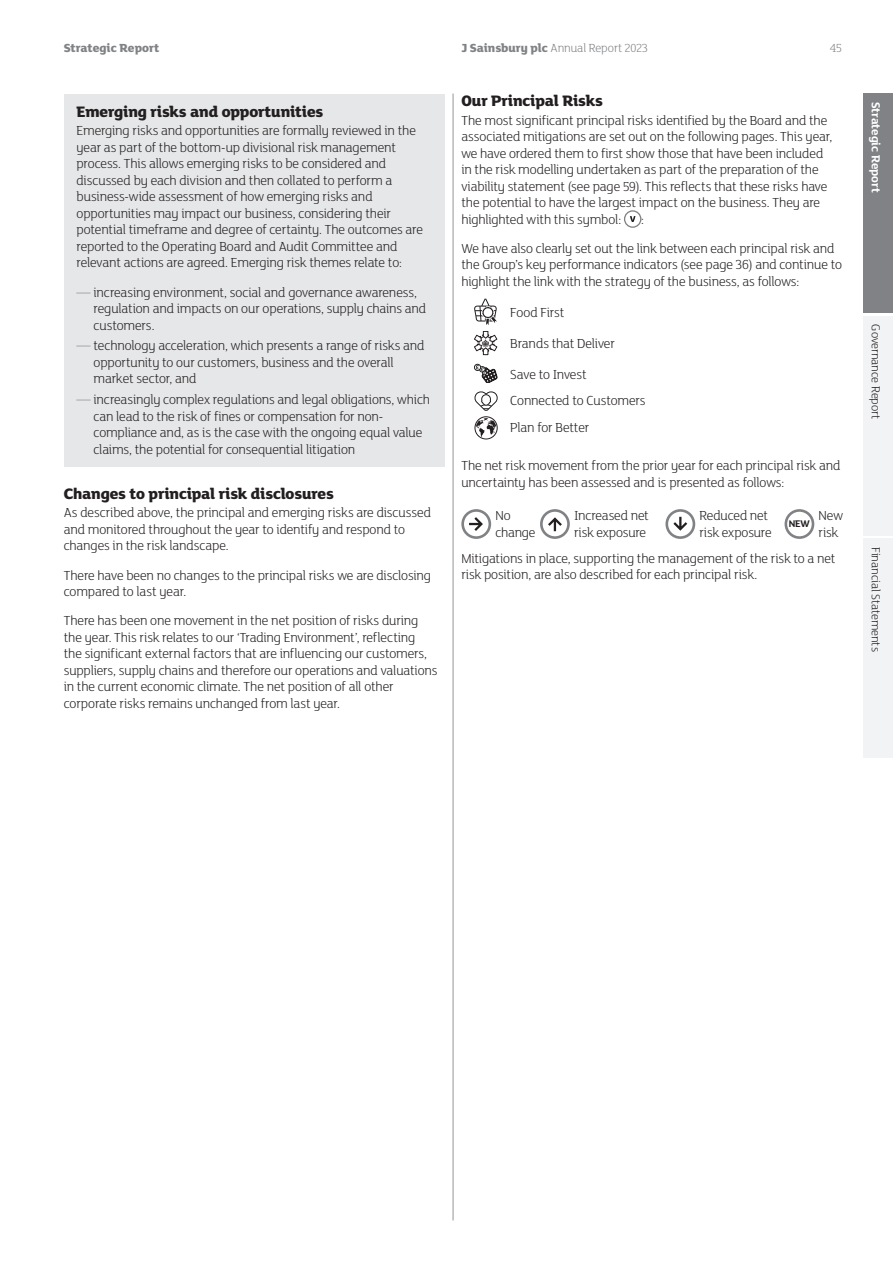
<style>
.page{position:relative;width:893px;height:1263px;background:#fff}
.page>*{position:absolute;margin:0;border:0;box-sizing:border-box;transform-origin:0 0}
.t1{font:800 16.5px "Mary Ann";letter-spacing:-.01em;color:#231f20}
.t2{font:300 14.25px/16.5px "Mary Ann";letter-spacing:-.01em;color:#231f20}
.t3{font:300 12.75px "Mary Ann";letter-spacing:-.005em;color:#231f20}
.t4{font:300 12.75px "Mary Ann";color:#808285}
.t5{font:800 12.75px "Mary Ann";color:#808285}
.t6{font:700 12.75px "Mary Ann";color:#fff}
.t7{font:700 10.5px "Mary Ann";color:#231f20}
.s1{font-weight:800}
.s2{color:#808285}
</style>
<div class="page">
<div style="left:64px;top:94px;width:380px;height:372px;background:#e6e7e9"></div>
<div style="left:624px;top:210px;width:17px;height:18px;border:1px solid #808285;border-radius:50%"></div>
<svg style="left:630px;top:216px;width:5px;height:6px"></svg>
<svg style="left:474px;top:299px;width:23px;height:26px"></svg>
<svg style="left:474px;top:331px;width:23px;height:24px"></svg>
<div style="left:474px;top:364px;width:7px;height:6px;background:#929090;border-radius:50%"></div>
<div style="left:474px;top:364px;width:7px;height:7px;border:1px solid #231f20;border-radius:50%"></div>
<svg style="left:476px;top:364px;width:21px;height:19px"></svg>
<svg style="left:475px;top:391px;width:23px;height:20px"></svg>
<svg style="left:476px;top:418px;width:20px;height:19px"></svg>
<div style="left:475px;top:416px;width:23px;height:23px;border:1px solid #231f20;border-radius:50%"></div>
<div style="left:461px;top:509px;width:30px;height:30px;border:3px solid #808285;border-radius:50%"></div>
<svg style="left:469px;top:517px;width:14px;height:14px"></svg>
<div style="left:540px;top:509px;width:30px;height:30px;border:3px solid #808285;border-radius:50%"></div>
<svg style="left:548px;top:517px;width:14px;height:14px"></svg>
<div style="left:665px;top:509px;width:30px;height:30px;border:3px solid #808285;border-radius:50%"></div>
<svg style="left:673px;top:517px;width:14px;height:14px"></svg>
<div style="left:784px;top:509px;width:30px;height:30px;border:3px solid #808285;border-radius:50%"></div>
<div style="left:863px;top:316px;width:30px;height:220px;background:#f2f3f4"></div>
<div style="left:863px;top:94px;width:30px;height:219px;background:#808285"></div>
<div style="left:863px;top:538px;width:30px;height:220px;background:#f2f3f4"></div>
<hr style="left:453px;top:94px;width:1px;height:1126px;background:#939598">
<p class="t5" style="left:64px;top:39px;width:97px">Strategic Report</p>
<p class="t4" style="left:461px;top:40px;width:188px"><span class="s1">J Sainsbury plc</span> Annual Report 2023</p>
<p class="t4" style="left:830px;top:40px;width:14px">45</p>
<p class="t1" style="left:77px;top:100px;width:248px">Emerging risks and opportunities</p>
<p class="t2" style="left:77px;top:122px;width:348px">Emerging risks and opportunities are formally reviewed in the year as part of the bottom-up divisional risk management process. This allows emerging risks to be considered and discussed by each division and then collated to perform a business-wide assessment of how emerging risks and opportunities may impact our business, considering their potential timeframe and degree of certainty. The outcomes are reported to the Operating Board and Audit Committee and relevant actions are agreed. Emerging risk themes relate to:</p>
<p class="t2" style="left:94px;top:284px;width:334px;text-indent:-17px"><span class="s2">—</span> increasing environment, social and governance awareness, regulation and impacts on our operations, supply chains and customers.</p>
<p class="t2" style="left:94px;top:337px;width:332px;text-indent:-17px"><span class="s2">—</span> technology acceleration, which presents a range of risks and opportunity to our customers, business and the overall market sector, and</p>
<p class="t2" style="left:94px;top:391px;width:338px;text-indent:-17px"><span class="s2">—</span> increasingly complex regulations and legal obligations, which can lead to the risk of fines or compensation for non&shy;compliance and, as is the case with the ongoing equal value claims, the potential for consequential litigation</p>
<p class="t1" style="left:64px;top:481px;width:272px">Changes to principal risk disclosures</p>
<p class="t2" style="left:64px;top:504px;width:369px">As described above, the principal and emerging risks are discussed and monitored throughout the year to identify and respond to changes in the risk landscape.</p>
<p class="t2" style="left:64px;top:566px;width:369px">There have been no changes to the principal risks we are disclosing compared to last year.</p>
<p class="t2" style="left:64px;top:612px;width:375px">There has been one movement in the net position of risks during the year. This risk relates to our ‘Trading Environment’, reflecting<br>the significant external factors that are influencing our customers, suppliers, supply chains and therefore our operations and valuations in the current economic climate. The net position of all other corporate risks remains unchanged from last year.</p>
<p class="t1" style="left:461px;top:89px;width:143px">Our Principal Risks</p>
<p class="t2" style="left:461px;top:111px;width:372px">The most significant principal risks identified by the Board and the associated mitigations are set out on the following pages. This year, we have ordered them to first show those that have been included in the risk modelling undertaken as part of the preparation of the viability statement (see page 59). This reflects that these risks have the potential to have the largest impact on the business. They are highlighted with this symbol:</p>
<p class="t2" style="left:461px;top:204px;width:374px;line-height:29.2px;text-indent:180px">:<br>We have also clearly set out the link between each principal risk and</p>
<p class="t2" style="left:461px;top:256px;width:382px">the Group’s key performance indicators (see page 36) and continue to highlight the link with the strategy of the business, as follows:</p>
<p class="t2" style="left:510px;top:296px;width:106px;line-height:31px">Food First<br>Brands that Deliver<br>Save to Invest</p>
<p class="t2" style="left:510px;top:387px;width:137px;line-height:26.8px">Connected to Customers<br>Plan for Better</p>
<p class="t2" style="left:461px;top:457px;width:380px">The net risk movement from the prior year for each principal risk and uncertainty has been assessed and is presented as follows:</p>
<p class="t2" style="left:495px;top:507px;width:42px">No change</p>
<p class="t2" style="left:574px;top:507px;width:76px">Increased net risk exposure</p>
<p class="t2" style="left:699px;top:507px;width:74px">Reduced net risk exposure</p>
<p class="t7" style="left:789px;top:517px;width:23px">NEW</p>
<p class="t2" style="left:819px;top:507px;width:26px">New risk</p>
<p class="t2" style="left:461px;top:550px;width:376px">Mitigations in place, supporting the management of the risk to a net risk position, are also described for each principal risk.</p>
<p class="t6" style="left:885px;top:102px;width:92px;rotate:90deg">Strategic Report</p>
<p class="t3" style="left:884px;top:324px;width:96px;rotate:90deg">Governance Report</p>
<p class="t3" style="left:884px;top:547px;width:106px;rotate:90deg">Financial Statements</p>
</div>
